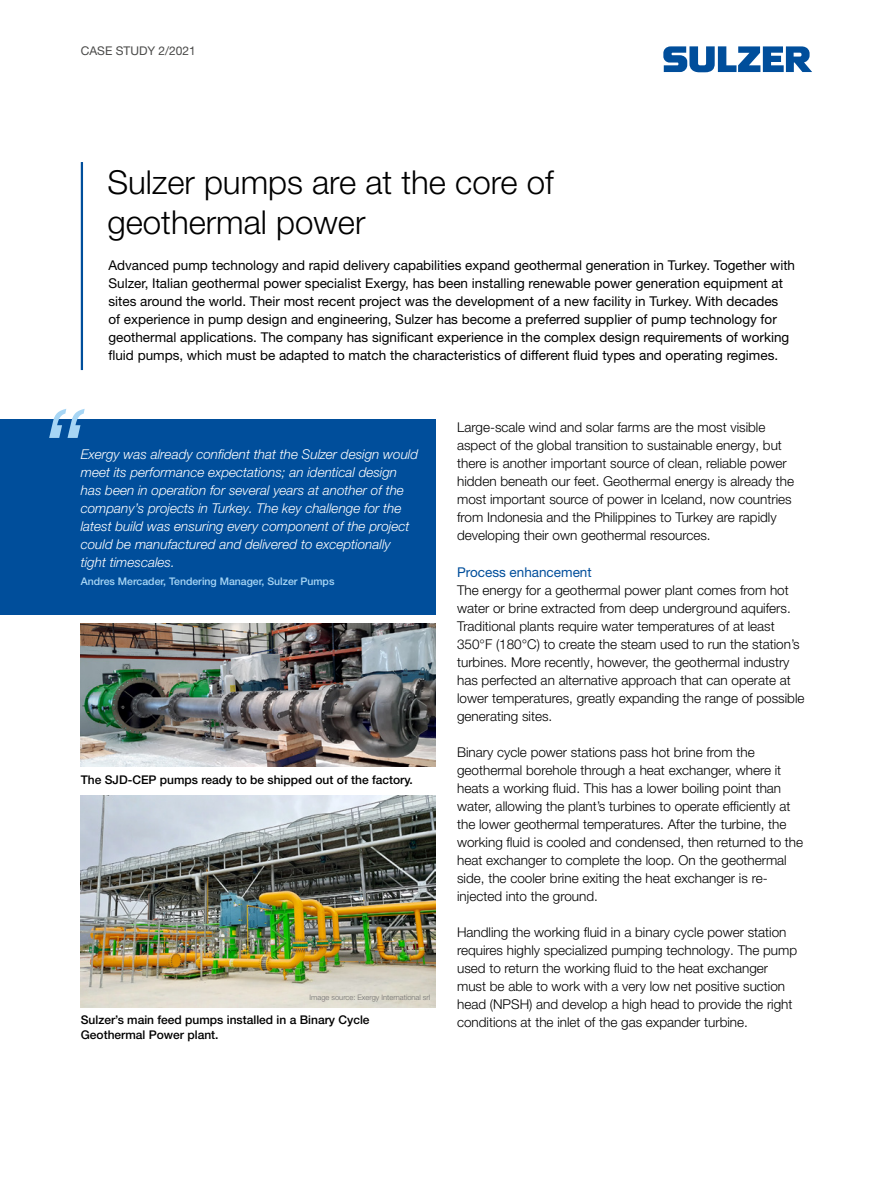
<style>
.page{position:relative;width:893px;height:1191px;background:#fff}
.page>*{position:absolute;margin:0;border:0;box-sizing:border-box;transform-origin:0 0}
.Cover_title{font:300 33px/39.6px "Helvetica Neue LT Pro";color:#000}
.Body_text{font:300 13.5px/18px "Helvetica Neue LT Pro";color:#000}
.Lead_text{font:13.5px/18px "Helvetica Neue LT Pro";color:#000}
.t1{font:italic 300 13.5px/18px "Helvetica Neue LT Pro";color:#fff}
.Subtitle_blue{font:13.5px "Helvetica Neue LT Pro";color:#004e9b}
.Caption_black{font:500 12px/15px "Helvetica Neue LT Pro";color:#000}
.CASE_STUDY{font:12px "Helvetica Neue LT Pro";color:#4a4a49}
.Quoted_person{font:500 10.5px "Helvetica Neue LT Pro";color:#a7d6f5}
.Contact_text{font:300 7.5px "Helvetica Neue LT Pro";color:#706f6f}
</style>
<div class="page">
<hr style="left:81px;top:162px;width:2px;height:208px;background:#004e9b">
<svg style="left:663px;top:46px;width:149px;height:26px"></svg>
<div style="left:0;top:420px;width:436px;height:195px;background:#004e9b"></div>
<svg style="left:49px;top:409px;width:36px;height:29px"></svg>
<img style="left:81px;top:623px;width:355px;height:143px">
<img style="left:81px;top:796px;width:355px;height:211px">
<p class="CASE_STUDY" style="left:81px;top:43px;width:117px">CASE STUDY 2/2021</p>
<p class="Cover_title" style="left:107px;top:162px;width:448px">Sulzer pumps are at the core of geothermal power</p>
<p class="Lead_text" style="left:108px;top:256px;width:688px">Advanced pump technology and rapid delivery capabilities expand geothermal generation in Turkey. Together with Sulzer, Italian geothermal power specialist Exergy, has been installing renewable power generation equipment at sites around the world. Their most recent project was the development of a new facility in Turkey. With decades<br>of experience in pump design and engineering, Sulzer has become a preferred supplier of pump technology for geothermal applications. The company has significant experience in the complex design requirements of working fluid pumps, which must be adapted to match the characteristics of different fluid types and operating regimes.</p>
<p class="t1" style="left:81px;top:445px;width:339px">Exergy was already confident that the Sulzer design would meet its performance expectations; an identical design has been in operation for several years at another of the company’s projects in Turkey. The key challenge for the latest build was ensuring every component of the project could be manufactured and delivered to exceptionally tight timescales.</p>
<p class="Quoted_person" style="left:81px;top:575px;width:255px">Andres Mercader, Tendering Manager, Sulzer Pumps</p>
<p class="Caption_black" style="left:81px;top:771px;width:334px">The SJD-CEP pumps ready to be shipped out of the factory.</p>
<p class="Contact_text" style="left:310px;top:993px;width:122px">Image source: Exergy International srl</p>
<p class="Caption_black" style="left:81px;top:1012px;width:290px">Sulzer’s main feed pumps installed in a Binary Cycle<br>Geothermal Power plant.</p>
<p class="Body_text" style="left:457px;top:418px;width:338px">Large-scale wind and solar farms are the most visible aspect of the global transition to sustainable energy, but there is another important source of clean, reliable power hidden beneath our feet. Geothermal energy is already the most important source of power in Iceland, now countries from Indonesia and the Philippines to Turkey are rapidly developing their own geothermal resources.</p>
<p class="Subtitle_blue" style="left:457px;top:563px;width:136px">Process enhancement</p>
<p class="Body_text" style="left:457px;top:580px;width:349px">The energy for a geothermal power plant comes from hot water or brine extracted from deep underground aquifers.<br>Traditional plants require water temperatures of at least 350°F (180°C) to create the steam used to run the station’s turbines. More recently, however, the geothermal industry has perfected an alternative approach that can operate at lower temperatures, greatly expanding the range of possible generating sites.</p>
<p class="Body_text" style="left:457px;top:742px;width:348px">Binary cycle power stations pass hot brine from the geothermal borehole through a heat exchanger, where it heats a working fluid. This has a lower boiling point than water, allowing the plant’s turbines to operate efficiently at the lower geothermal temperatures. After the turbine, the working fluid is cooled and condensed, then returned to the heat exchanger to complete the loop. On the geothermal side, the cooler brine exiting the heat exchanger is re&shy;injected into the ground.</p>
<p class="Body_text" style="left:457px;top:922px;width:342px">Handling the working fluid in a binary cycle power station requires highly specialized pumping technology. The pump used to return the working fluid to the heat exchanger must be able to work with a very low net positive suction head (NPSH) and develop a high head to provide the right conditions at the inlet of the gas expander turbine.</p>
</div>
